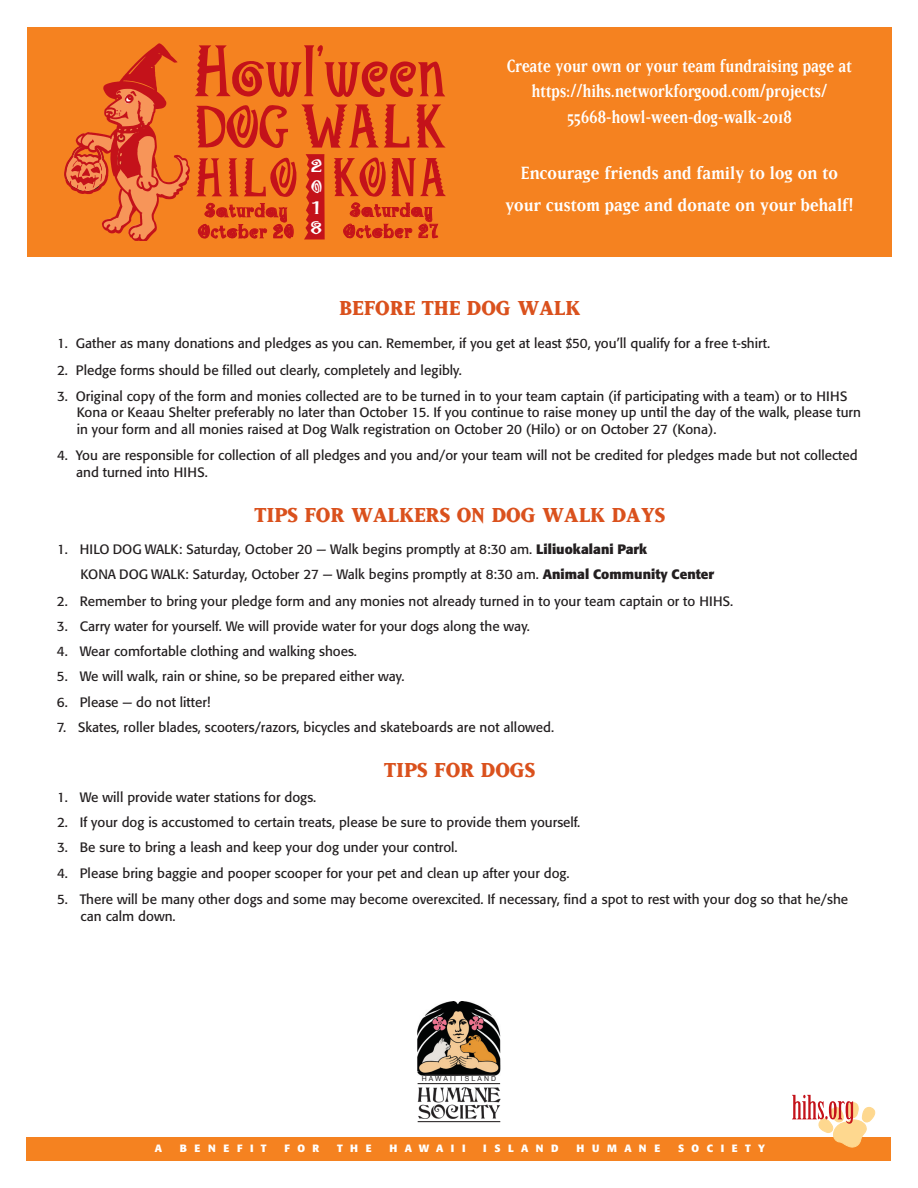
<style>
.page{position:relative;width:918px;height:1188px;background:#fff}
.page>*{position:absolute;margin:0;border:0;box-sizing:border-box;transform-origin:0 0}
.t1{font:700 61.65px "Mambo";letter-spacing:.065em;color:#c4121a;scale:.82 1}
.t2{font:800 24px "Matrix";color:#da511d}
.t3{font:700 21.45px/21px "Mambo";letter-spacing:.05em;color:#c4121a}
.t4{font:700 21px/25.2px "Matrix";letter-spacing:.01em;color:#fff;text-align:center;scale:.81 1}
.t5{font:700 21px/31.5px "Matrix";letter-spacing:.01em;color:#fff;text-align:center;scale:.9 1}
.t6{font:700 20.55px/21px "Mambo";color:#fff;text-align:justify;scale:1.2 1}
.t7{font:13.5px/16.2px "Formata";color:#231f20}
.t8{font:700 10.5px "Formata";letter-spacing:.72em;color:#fff}
.t9{font:6.9px "Helvetica Neue";letter-spacing:.305em;color:#231f20}
.s1{font-weight:700}
</style>
<div class="page">
<div style="left:26px;top:1137px;width:865px;height:24px;background:#f58220"></div>
<div style="left:27px;top:27px;width:865px;height:229px;background:#f58220"></div>
<img style="left:418px;top:1001px;width:83px;height:74px">
<hr style="left:425px;top:1075px;width:69px;height:1px;background:#231f20">
<svg style="left:417px;top:1083px;width:84px;height:39px"></svg>
<img style="left:417px;top:1087px;width:83px;height:31px">
<svg style="left:792px;top:1095px;width:83px;height:52px"></svg>
<img style="left:64px;top:43px;width:126px;height:198px">
<svg style="left:195px;top:45px;width:251px;height:194px"></svg>
<h1 class="t1" style="left:196px;top:148px;width:126px">HILO</h1>
<h3 class="t6" style="left:311px;top:156px;width:11px">2<br>0<br>1<br>8</h3>
<h1 class="t1" style="left:332px;top:148px;width:140px">KONA</h1>
<h3 class="t3" style="left:198px;top:201px;width:97px">Saturday<br>October 20</h3>
<h3 class="t3" style="left:343px;top:201px;width:97px">Saturday<br>October 27</h3>
<h3 class="t4" style="left:507px;top:54px;width:427px">Create your own or your team fundraising page at https://hihs.networkforgood.com/projects/<br>55668-howl-ween-dog-walk-2018</h3>
<h3 class="t5" style="left:505px;top:158px;width:388px">Encourage friends and family to log on to your custom page and donate on your behalf!</h3>
<h2 class="t2" style="left:339px;top:296px;width:27px">BEFORE</h2>
<h2 class="t2" style="left:422px;top:296px;width:14px">THE</h2>
<h2 class="t2" style="left:467px;top:296px;width:88px">DOG WALK</h2>
<p class="t7" style="left:57px;top:335px;width:715px">1. Gather as many donations and pledges as you can. Remember, if you get at least $50, you’ll qualify for a free t-shirt.</p>
<p class="t7" style="left:57px;top:362px;width:407px">2. Pledge forms should be filled out clearly, completely and legibly.</p>
<p class="t7" style="left:77px;top:388px;width:786px;text-indent:-20px">3. Original copy of the form and monies collected are to be turned in to your team captain (if participating with a team) or to HIHS<br>Kona or Keaau Shelter preferably no later than October 15. If you continue to raise money up until the day of the walk, please turn in your form and all monies raised at Dog Walk registration on October 20 (Hilo) or on October 27 (Kona).</p>
<p class="t7" style="left:76px;top:447px;width:783px;text-indent:-19px">4. You are responsible for collection of all pledges and you and/or your team will not be credited for pledges made but not collected and turned into HIHS.</p>
<h2 class="t2" style="left:254px;top:502px;width:133px">TIPS FOR WALKERS</h2>
<h2 class="t2" style="left:457px;top:502px;width:103px">ON DOG WALK</h2>
<h2 class="t2" style="left:612px;top:502px;width:15px">DAYS</h2>
<p class="t7" style="left:80px;top:537px;width:636px;line-height:25.2px;text-indent:-23px">1. HILO DOGWALK: Saturday, October 20 — Walk begins promptly at 8:30 am. <span class="s1">LILIUOKALANI PARK<br></span>KONA DOGWALK: Saturday, October 27 — Walk begins promptly at 8:30 am. <span class="s1">ANIMAL COMMUNITY CENTER</span></p>
<p class="t7" style="left:57px;top:593px;width:678px">2. Remember to bring your pledge form and any monies not already turned in to your team captain or to HIHS.</p>
<p class="t7" style="left:57px;top:618px;width:475px">3. Carry water for yourself. We will provide water for your dogs along the way.</p>
<p class="t7" style="left:57px;top:643px;width:302px">4. Wear comfortable clothing and walking shoes.</p>
<p class="t7" style="left:57px;top:669px;width:349px">5. We will walk, rain or shine, so be prepared either way.</p>
<p class="t7" style="left:57px;top:694px;width:155px">6. Please — do not litter!</p>
<p class="t7" style="left:57px;top:719px;width:499px">7. Skates, roller blades, scooters/razors, bicycles and skateboards are not allowed.</p>
<h2 class="t2" style="left:384px;top:757px;width:65px">TIPS FOR</h2>
<h2 class="t2" style="left:481px;top:757px;width:29px">DOGS</h2>
<p class="t7" style="left:57px;top:789px;width:261px">1. We will provide water stations for dogs.</p>
<p class="t7" style="left:57px;top:814px;width:525px">2. If your dog is accustomed to certain treats, please be sure to provide them yourself.</p>
<p class="t7" style="left:57px;top:840px;width:402px">3. Be sure to bring a leash and keep your dog under your control.</p>
<p class="t7" style="left:57px;top:865px;width:514px">4. Please bring baggie and pooper scooper for your pet and clean up after your dog.</p>
<p class="t7" style="left:81px;top:891px;width:769px;text-indent:-24px">5. There will be many other dogs and some may become overexcited. If necessary, find a spot to rest with your dog so that he/she can calm down.</p>
<p class="t9" style="left:422px;top:1074px;width:76px">HAWAII ISLAND</p>
<p class="t8" style="left:155px;top:1142px;width:9px">A</p>
<p class="t8" style="left:180px;top:1142px;width:88px">BENEFIT</p>
<p class="t8" style="left:284px;top:1142px;width:37px">FOR</p>
<p class="t8" style="left:337px;top:1142px;width:36px">THE</p>
<p class="t8" style="left:390px;top:1142px;width:69px">HAWAII</p>
<p class="t8" style="left:483px;top:1142px;width:77px">ISLAND</p>
<p class="t8" style="left:577px;top:1142px;width:85px">HUMANE</p>
<p class="t8" style="left:678px;top:1142px;width:38px">SOCI</p>
<p class="t8" style="left:732px;top:1142px;width:33px">ETY</p>
</div>
